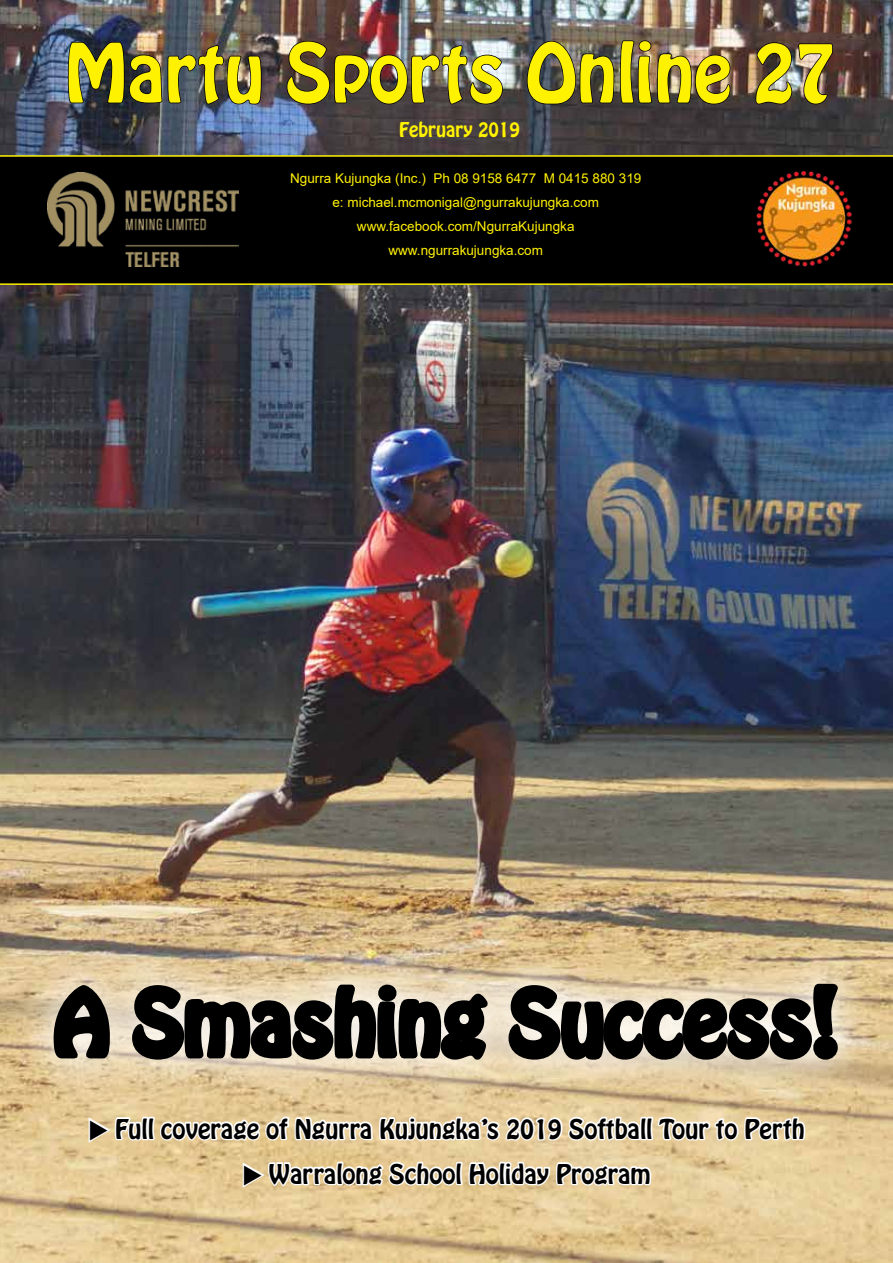
<style>
.page{position:relative;width:893px;height:1263px;background:#fff}
.page>*{position:absolute;margin:0;border:0;box-sizing:border-box;transform-origin:0 0}
.t1{font:79.5px "Hobo Std";color:#000}
.t2{font:72px "Hobo Std";color:#fff200}
.t3{font:24px/45px "Hobo Std";color:#000;text-align:center}
.t4{font:18px "Hobo Std";color:#fff200}
.t5{font:13.5px/24px "Arial";color:#fff200;text-align:center}
.s1{font-size:82.5px}
</style>
<div class="page">
<img style="left:0;top:0;width:893px;height:1263px">
<img style="left:67px;top:41px;width:195px;height:64px">
<img style="left:286px;top:40px;width:218px;height:65px">
<img style="left:526px;top:40px;width:205px;height:65px">
<img style="left:755px;top:42px;width:79px;height:63px">
<div style="left:0;top:155px;width:893px;height:130px;background:#000"></div>
<img style="left:746px;top:162px;width:110px;height:116px">
<img style="left:47px;top:173px;width:192px;height:93px">
<div style="left:15px;top:945px;width:861px;height:154px;background:#fff;opacity:.82"></div>
<svg style="left:51px;top:982px;width:62px;height:79px;background:#8f877a"></svg>
<svg style="left:129px;top:981px;width:362px;height:81px;background:#878075"></svg>
<svg style="left:505px;top:981px;width:336px;height:82px;background:#8d867a"></svg>
<svg style="left:87px;top:1115px;width:720px;height:30px"></svg>
<svg style="left:241px;top:1160px;width:412px;height:39px"></svg>
<h2 class="t2" style="left:65px;top:23px;width:773px">Martu Sports Online 27</h2>
<h3 class="t4" style="left:399px;top:117px;width:122px">February 2019</h3>
<p class="t5" style="left:290px;top:166px;width:353px">Ngurra Kujungka (Inc.) Ph 08 9158 6477 M 0415 880 319 e: michael.mcmonigal@ngurrakujungka.com www.facebook.com/NgurraKujungka www.ngurrakujungka.com</p>
<h1 class="t1" style="left:54px;top:968px;width:786px">A Smashing Suc<span class="s1">cess!</span></h1>
<h3 class="t3" style="left:115px;top:1107px;width:691px">Full coverage of Ngurra Kujungka’s 2019 Softball Tour to Perth<br>Warralong School Holiday Program</h3>
</div>
